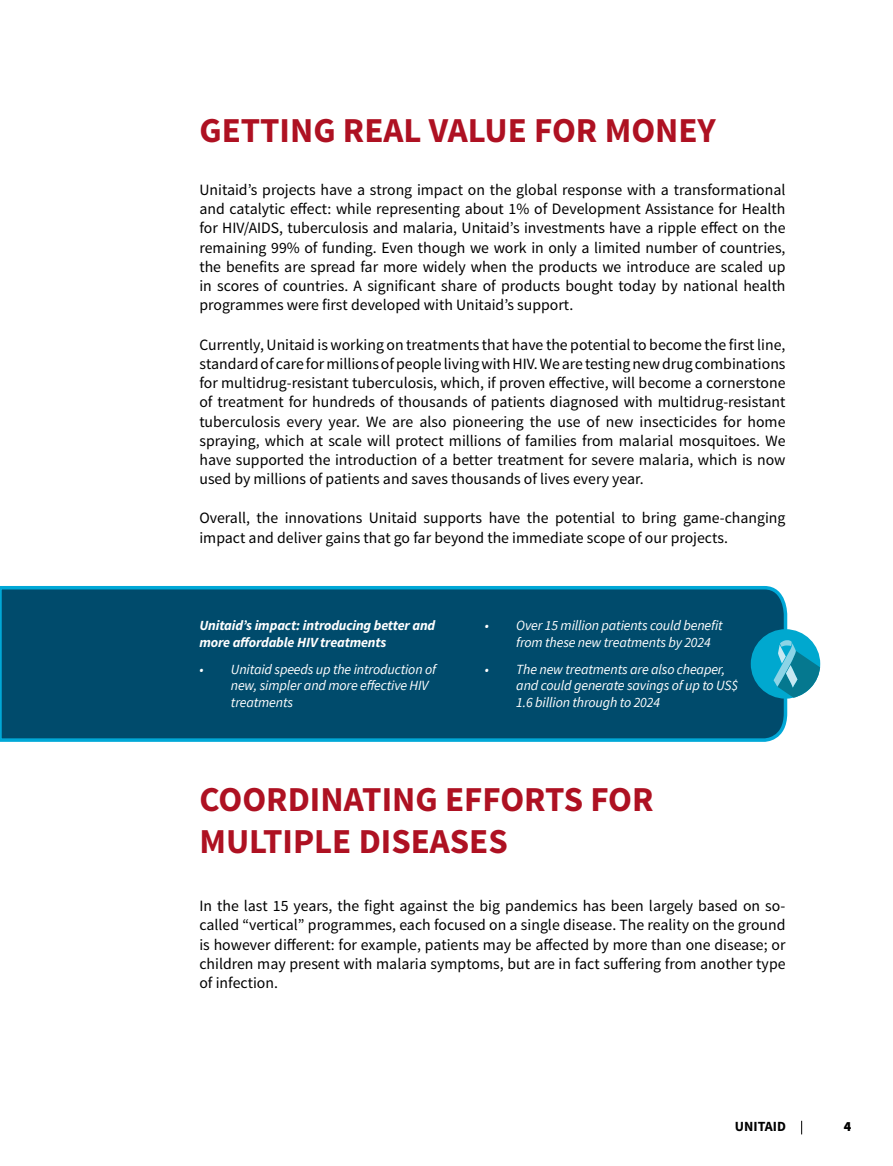
<style>
.page{position:relative;width:893px;height:1166px;background:#fff}
.page>*{position:absolute;margin:0;border:0;box-sizing:border-box;transform-origin:0 0}
.t1{font:700 35px/42px "Source Sans Pro";color:#ae1122}
.t2{font:15.75px/19.2px "Source Sans Pro";color:#000;text-align:justify}
.t3{font:italic 14px/16.8px "Source Sans Pro";letter-spacing:-.01em;color:#fff}
.t4{font:italic 700 14px/16.8px "Source Sans Pro";letter-spacing:-.01em;color:#fff}
.t5{font:700 14px "Source Sans Pro";color:#000}
.t6{font:900 14px "Source Sans Pro";color:#000}
</style>
<div class="page">
<svg style="left:801px;top:1121px;width:1px;height:13px"></svg>
<div style="left:0;top:586px;width:789px;height:156px;background:#004b6c"></div>
<div style="left:751px;top:629px;width:69px;height:69px;background:#00a8cf;border-radius:50%"></div>
<svg style="left:773px;top:640px;width:47px;height:58px"></svg>
<h1 class="t1" style="left:199px;top:110px;width:518px">GETTING REAL VALUE FOR MONEY</h1>
<p class="t2" style="left:199px;top:180px;width:588px">Unitaid’s projects have a strong impact on the global response with a transformational and catalytic effect: while representing about 1% of Development Assistance for Health for HIV/AIDS, tuberculosis and malaria, Unitaid’s investments have a ripple effect on the remaining 99% of funding. Even though we work in only a limited number of countries, the benefits are spread far more widely when the products we introduce are scaled up in scores of countries. A significant share of products bought today by national health programmes were first developed with Unitaid’s support.</p>
<p class="t2" style="left:199px;top:335px;width:588px">Currently, Unitaid is working on treatments that have the potential to become the first line, standard of care for millions of people living with HIV. We are testing new drug combinations for multidrug-resistant tuberculosis, which, if proven effective, will become a cornerstone of treatment for hundreds of thousands of patients diagnosed with multidrug-resistant tuberculosis every year. We are also pioneering the use of new insecticides for home spraying, which at scale will protect millions of families from malarial mosquitoes. We have supported the introduction of a better treatment for severe malaria, which is now used by millions of patients and saves thousands of lives every year.</p>
<p class="t2" style="left:199px;top:509px;width:587px">Overall, the innovations Unitaid supports have the potential to bring game-changing impact and deliver gains that go far beyond the immediate scope of our projects.</p>
<p class="t4" style="left:199px;top:617px;width:237px">Unitaid’s impact: introducing better and more affordable HIV treatments</p>
<p class="t3" style="left:231px;top:660px;width:207px;text-indent:-31px">• Unitaid speeds up the introduction of new, simpler and more effective HIV treatments</p>
<p class="t3" style="left:516px;top:617px;width:208px;text-indent:-32px">• Over 15 million patients could benefit from these new treatments by 2024</p>
<p class="t3" style="left:516px;top:660px;width:223px;text-indent:-32px">• The new treatments are also cheaper, and could generate savings of up to US$<br>1.6 billion through to 2024</p>
<h1 class="t1" style="left:199px;top:780px;width:456px">COORDINATING EFFORTS FOR<br>MULTIPLE DISEASES</h1>
<p class="t2" style="left:199px;top:896px;width:588px">In the last 15 years, the fight against the big pandemics has been largely based on so&shy;called “vertical” programmes, each focused on a single disease. The reality on the ground is however different: for example, patients may be affected by more than one disease; or children may present with malaria symptoms, but are in fact suffering from another type of infection.</p>
<p class="t5" style="left:735px;top:1117px;width:53px">UNITAID</p>
<p class="t6" style="left:844px;top:1117px;width:9px">4</p>
</div>
